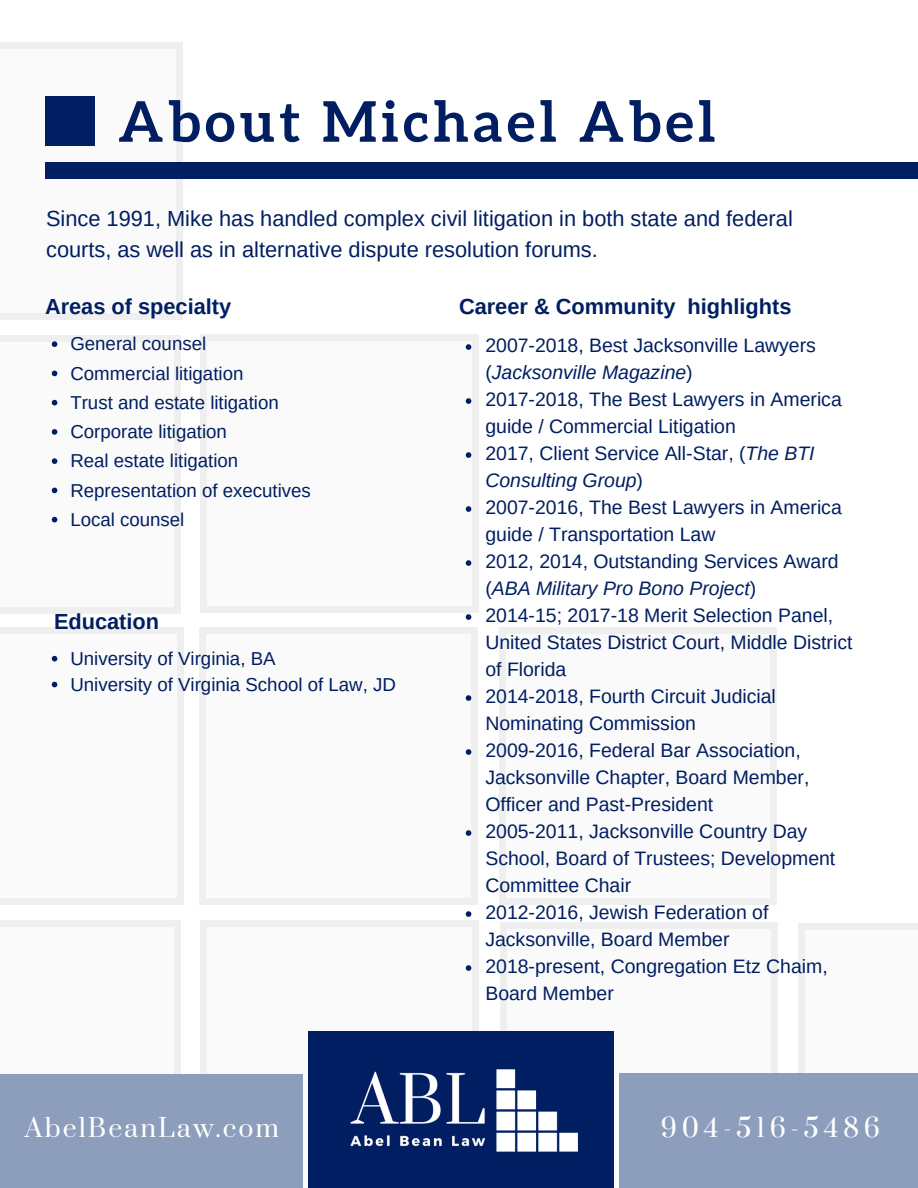
<style>
.page{position:relative;width:918px;height:1188px;background:#fff}
.page>*{position:absolute;margin:0;border:0;box-sizing:border-box;transform-origin:0 0}
.t1{font:700 55.95px "Aleo";letter-spacing:.08em;color:#001e61}
.t2{font:24.9px "Prata";letter-spacing:.08em;color:#fff}
.t3{font:24.9px "Prata";letter-spacing:.19em;color:#fff}
.t4{font:21.75px/30.3px "Arimo";color:#001e61}
.t5{font:700 21.75px "Arimo";color:#001e61}
.t6{font:19.5px/27px "Arimo";color:#001e61}
.t7{font:18.75px/29.2px "Arimo";color:#001e61}
.s1{font-style:italic}
</style>
<div class="page">
<div style="left:0;top:1074px;width:303px;height:114px;background:#8d9ebd"></div>
<div style="left:45px;top:97px;width:49px;height:49px;background:#001e61"></div>
<div style="left:45px;top:162px;width:873px;height:17px;background:#001e61"></div>
<div style="left:308px;top:1032px;width:306px;height:156px;background:#001e61"></div>
<div style="left:619px;top:1073px;width:299px;height:115px;background:#8d9ebd"></div>
<img style="left:350px;top:1069px;width:228px;height:83px">
<svg style="left:52px;top:341px;width:5px;height:6px"></svg>
<svg style="left:52px;top:371px;width:5px;height:5px"></svg>
<svg style="left:52px;top:400px;width:5px;height:5px"></svg>
<svg style="left:52px;top:429px;width:5px;height:6px"></svg>
<svg style="left:52px;top:458px;width:5px;height:6px"></svg>
<svg style="left:52px;top:488px;width:5px;height:5px"></svg>
<svg style="left:52px;top:517px;width:5px;height:5px"></svg>
<svg style="left:466px;top:344px;width:5px;height:6px"></svg>
<svg style="left:466px;top:398px;width:5px;height:6px"></svg>
<svg style="left:466px;top:452px;width:5px;height:6px"></svg>
<svg style="left:466px;top:506px;width:5px;height:6px"></svg>
<svg style="left:466px;top:560px;width:5px;height:6px"></svg>
<svg style="left:466px;top:614px;width:5px;height:6px"></svg>
<svg style="left:466px;top:695px;width:5px;height:6px"></svg>
<svg style="left:466px;top:749px;width:5px;height:6px"></svg>
<svg style="left:466px;top:830px;width:5px;height:6px"></svg>
<svg style="left:466px;top:911px;width:5px;height:6px"></svg>
<svg style="left:466px;top:965px;width:5px;height:6px"></svg>
<svg style="left:52px;top:656px;width:5px;height:6px"></svg>
<svg style="left:52px;top:682px;width:5px;height:5px"></svg>
<h1 class="t1" style="left:118px;top:89px;width:599px">About Michael Abel</h1>
<p class="t4" style="left:46px;top:203px;width:748px">Since 1991, Mike has handled complex civil litigation in both state and federal courts, as well as in alternative dispute resolution forums.</p>
<p class="t5" style="left:45px;top:294px;width:188px">Areas of specialty</p>
<p class="t5" style="left:459px;top:294px;width:334px">Career &amp; Community highlights</p>
<p class="t7" style="left:70px;top:329px;width:242px">General counsel<br>Commercial litigation<br>Trust and estate litigation<br>Corporate litigation<br>Real estate litigation<br>Representation of executives<br>Local counsel</p>
<p class="t6" style="left:485px;top:332px;width:369px">2007-2018, Best Jacksonville Lawyers (<span class="s1">Jacksonville Magazine</span>)<br>2017-2018, The Best Lawyers in America guide / Commercial Litigation<br>2017, Client Service All-Star, (<span class="s1">The BTI<br>Consulting Group</span>)<br>2007-2016, The Best Lawyers in America guide / Transportation Law<br>2012, 2014, Outstanding Services Award (<span class="s1">ABA Military Pro Bono Project</span>)<br>2014-15; 2017-18 Merit Selection Panel,<br>United States District Court, Middle District of Florida<br>2014-2018, Fourth Circuit Judicial<br>Nominating Commission<br>2009-2016, Federal Bar Association,<br>Jacksonville Chapter, Board Member,<br>Officer and Past-President<br>2005-2011, Jacksonville Country Day<br>School, Board of Trustees; Development<br>Committee Chair<br>2012-2016, Jewish Federation of<br>Jacksonville, Board Member<br>2018-present, Congregation Etz Chaim,<br>Board Member</p>
<p class="t5" style="left:54px;top:609px;width:107px">Education</p>
<p class="t7" style="left:70px;top:645px;width:327px;line-height:25.8px">University of Virginia, BA<br>University of Virginia School of Law, JD</p>
<p class="t2" style="left:25px;top:1113px;width:256px">AbelBeanLaw.com</p>
<p class="t3" style="left:661px;top:1113px;width:221px">904-516-5486</p>
</div>
